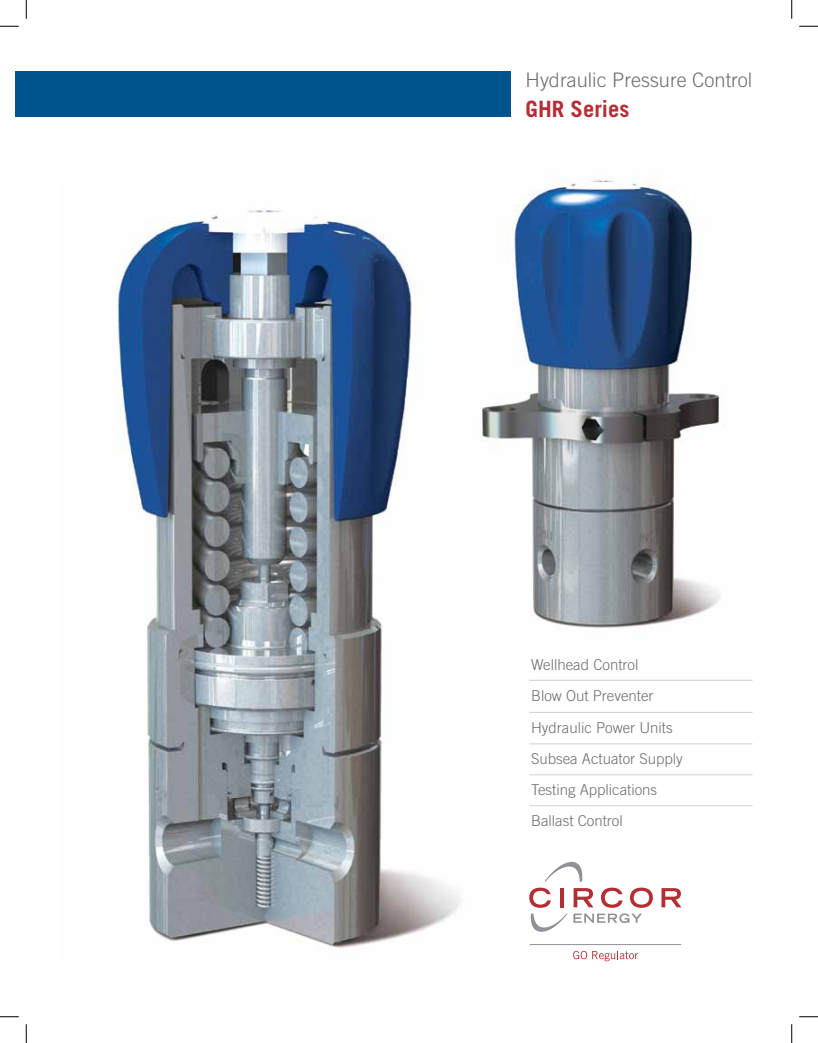
<style>
.page{position:relative;width:818px;height:1043px;background:#fff}
.page>*{position:absolute;margin:0;border:0;box-sizing:border-box;transform-origin:0 0}
.t1{font:700 22.5px "Trade Gothic";color:#b42e34}
.t2{font:300 20px "Trade Gothic";color:#6d6e71}
.t3{font:300 15px/31.2px "Trade Gothic";color:#6d6e71}
</style>
<div class="page">
<img style="left:117px;top:210px;width:345px;height:739px">
<img style="left:480px;top:179px;width:240px;height:449px">
<div style="left:15px;top:71px;width:495px;height:45px;background:#00548e"></div>
<hr style="left:529px;top:680px;width:223px;height:1px;background:#000">
<hr style="left:529px;top:712px;width:223px;height:1px;background:#000">
<hr style="left:529px;top:743px;width:223px;height:1px;background:#000">
<hr style="left:529px;top:774px;width:223px;height:1px;background:#000">
<hr style="left:529px;top:805px;width:223px;height:1px;background:#000">
<svg style="left:545px;top:861px;width:38px;height:20px"></svg>
<svg style="left:530px;top:913px;width:37px;height:19px"></svg>
<svg style="left:529px;top:887px;width:22px;height:20px"></svg>
<svg style="left:560px;top:888px;width:3px;height:19px"></svg>
<svg style="left:573px;top:888px;width:20px;height:19px"></svg>
<svg style="left:601px;top:887px;width:21px;height:20px"></svg>
<svg style="left:630px;top:887px;width:23px;height:20px"></svg>
<svg style="left:661px;top:888px;width:20px;height:19px"></svg>
<svg style="left:573px;top:913px;width:69px;height:10px"></svg>
<svg style="left:573px;top:950px;width:65px;height:11px"></svg>
<hr style="left:529px;top:944px;width:152px;height:1px;background:#919195">
<svg style="left:0;top:25px;width:19px;height:2px"></svg>
<svg style="left:799px;top:25px;width:19px;height:2px"></svg>
<svg style="left:0;top:1016px;width:19px;height:1px"></svg>
<svg style="left:799px;top:1016px;width:19px;height:1px"></svg>
<svg style="left:25px;top:0;width:2px;height:19px"></svg>
<svg style="left:25px;top:1024px;width:2px;height:18px"></svg>
<svg style="left:791px;top:0;width:1px;height:19px"></svg>
<svg style="left:791px;top:1024px;width:1px;height:18px"></svg>
<h2 class="t2" style="left:525px;top:68px;width:228px">Hydraulic Pressure Control</h2>
<h1 class="t1" style="left:525px;top:95px;width:105px">GHR Series</h1>
<p class="t3" style="left:531px;top:649px;width:153px">Wellhead Control<br>Blow Out Preventer<br>Hydraulic Power Units<br>Subsea Actuator Supply<br>Testing Applications<br>Ballast Control</p>
</div>
